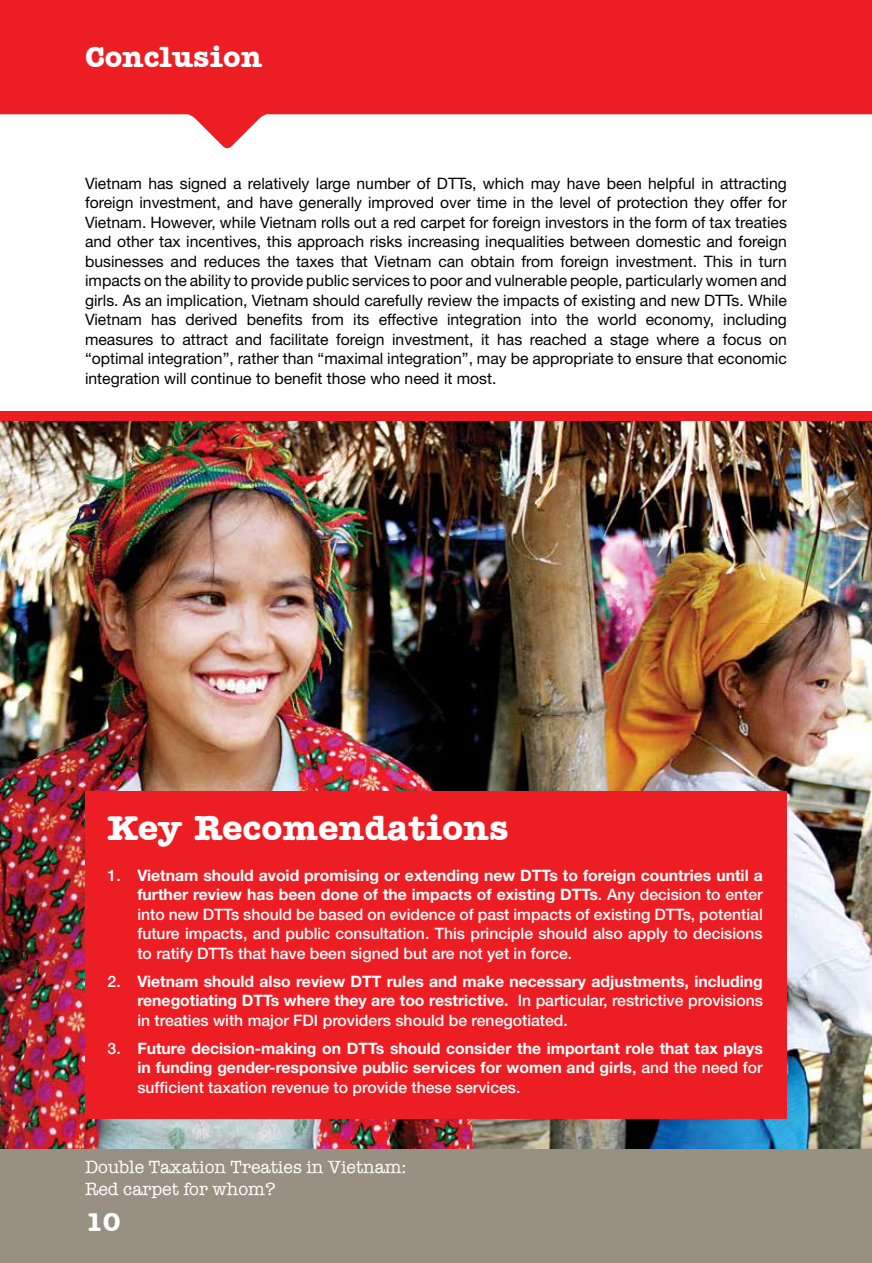
<style>
.page{position:relative;width:872px;height:1263px;background:#fff}
.page>*{position:absolute;margin:0;border:0;box-sizing:border-box;transform-origin:0 0}
.t1{font:700 36px "UVN Amer Type Md BT";color:#fff}
.t2{font:700 30px "UVN Amer Type Md BT";color:#fff}
.t3{font:700 27px "UVN Amer Type Md BT";color:#fff}
.t4{font:18px/21.6px "UVN American Typewriter";color:#fff}
.t5{font:15.75px/19.5px "Helvetica Neue";color:#000;text-align:justify}
.t6{font:700 15.75px/19.5px "Helvetica Neue";color:#fff;text-align:justify}
.t7{font:500 15.75px/19.5px "Helvetica Neue";color:#fff;text-align:justify}
.s1{font-weight:700}
.s2{font-weight:500}
</style>
<div class="page">
<div style="left:0;top:1148px;width:872px;height:115px;background:#989183"></div>
<div style="left:0;top:412px;width:872px;height:321px;background:#ed1d24"></div>
<img style="left:0;top:422px;width:872px;height:726px">
<div style="left:85px;top:791px;width:702px;height:327px;background:#ed1d24"></div>
<svg style="left:0;top:0;width:872px;height:148px;fill:#ed1d24"></svg>
<h2 class="t2" style="left:85px;top:33px;width:179px">Conclusion</h2>
<p class="t5" style="left:85px;top:174px;width:703px">Vietnam has signed a relatively large number of DTTs, which may have been helpful in attracting foreign investment, and have generally improved over time in the level of protection they offer for Vietnam. However, while Vietnam rolls out a red carpet for foreign investors in the form of tax treaties and other tax incentives, this approach risks increasing inequalities between domestic and foreign businesses and reduces the taxes that Vietnam can obtain from foreign investment. This in turn impacts on the ability to provide public services to poor and vulnerable people, particularly women and girls. As an implication, Vietnam should carefully review the impacts of existing and new DTTs. While Vietnam has derived benefits from its effective integration into the world economy, including measures to attract and facilitate foreign investment, it has reached a stage where a focus on “optimal integration”, rather than “maximal integration”, may be appropriate to ensure that economic integration will continue to benefit those who need it most.</p>
<h1 class="t1" style="left:108px;top:799px;width:403px">Key Recomendations</h1>
<p class="t7" style="left:137px;top:864px;width:627px;text-indent:-30px">1. <span class="s1">Vietnam should avoid promising or extending new DTTs to foreign countries until a further review has been done of the impacts of existing DTTs</span>. Any decision to enter into new DTTs should be based on evidence of past impacts of existing DTTs, potential future impacts, and public consultation. This principle should also apply to decisions to ratify DTTs that have been signed but are not yet in force.</p>
<p class="t6" style="left:137px;top:972px;width:627px;text-indent:-30px"><span class="s2">2.</span> Vietnam should also review DTT rules and make necessary adjustments, including renegotiating DTTs where they are too restrictive. <span class="s2">In particular, restrictive provisions in treaties with major FDI providers should be renegotiated.</span></p>
<p class="t6" style="left:137px;top:1039px;width:627px;text-indent:-30px"><span class="s2">3.</span> Future decision-making on DTTs should consider the important role that tax plays in funding gender-responsive public services for women and girls<span class="s2">, and the need for sufficient taxation revenue to provide these services.</span></p>
<p class="t4" style="left:85px;top:1155px;width:323px">Double Taxation Treaties in Vietnam:<br>Red carpet for whom?</p>
<h3 class="t3" style="left:85px;top:1200px;width:37px">10</h3>
</div>
